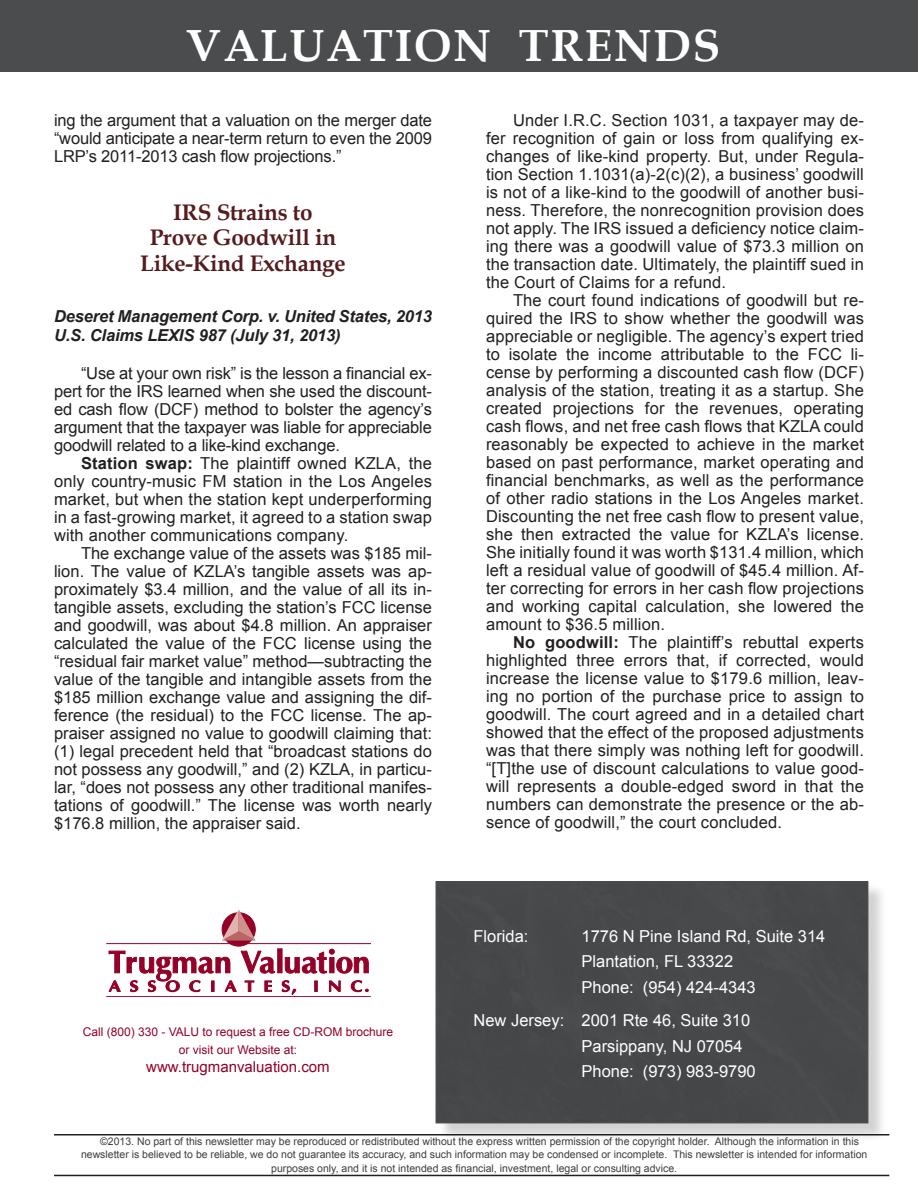
<style>
.page{position:relative;width:918px;height:1188px;background:#fff}
.page>*{position:absolute;margin:0;border:0;box-sizing:border-box;transform-origin:0 0}
.t1{font:700 45px "Book Antiqua";letter-spacing:.04em;color:#fff}
.t2{font:700 22.5px "Book Antiqua";letter-spacing:-.01em;color:#571b1e}
.t3{font:16.5px/18px "Arial";letter-spacing:.01em;color:#231f20;text-align:justify}
.Body_text_w_indent_n{font:16.5px/25.5px "Arial";color:#fff}
.t4{font:italic 700 16.5px/19.5px "Arial";letter-spacing:-.01em;color:#231f20}
.t5{font:15px "Arial";color:#930128}
.t6{font:12px/18px "Arial";color:#930128;text-align:center}
.Body_text_w_indent_n-2{font:10.5px "Arial";color:#3e3e3f}
.s1{font-weight:700}
</style>
<div class="page">
<div style="left:0;top:1px;width:918px;height:71px;background:#4b4c4d"></div>
<hr style="left:54px;top:1134px;width:835px;height:2px;background:#231f20">
<hr style="left:54px;top:1175px;width:835px;height:1px;background:#231f20">
<div style="left:438px;top:883px;width:449px;height:259px;background:#231f20;opacity:.2"></div>
<div style="left:439px;top:884px;width:426px;height:236px;background:#474849"></div>
<div style="left:436px;top:881px;width:432px;height:242px;border:2px solid #4b4c4d"></div>
<div style="left:222px;top:913px;width:33px;height:33px;background:#930128;border-radius:50%"></div>
<div style="left:222px;top:913px;width:33px;height:33px;border:1px solid #930128;border-radius:50%"></div>
<svg style="left:222px;top:909px;width:34px;height:32px"></svg>
<hr style="left:106px;top:943px;width:265px;height:1px;background:#930128">
<hr style="left:106px;top:996px;width:265px;height:1px;background:#930128">
<svg style="left:109px;top:949px;width:260px;height:46px"></svg>
<p class="t1" style="left:187px;top:15px;width:535px">VALUATION TRENDS</p>
<p class="t3" style="left:54px;top:112px;width:379px">ing the argument that a valuation on the merger date “would anticipate a near-term return to even the 2009<br>LRP’s 2011-2013 cash flow projections.”</p>
<p class="t2" style="left:173px;top:197px;width:141px">IRS Strains to</p>
<p class="t2" style="left:150px;top:222px;width:188px">Prove Goodwill in</p>
<p class="t2" style="left:140px;top:248px;width:207px">Like-Kind Exchange</p>
<p class="t4" style="left:54px;top:307px;width:379px">Deseret Management Corp. v. United States, 2013<br>U.S. Claims LEXIS 987 (July 31, 2013)</p>
<p class="t3" style="left:54px;top:364px;width:379px;text-indent:27px">“Use at your own risk” is the lesson a financial ex&shy;pert for the IRS learned when she used the discount&shy;ed cash flow (DCF) method to bolster the agency’s argument that the taxpayer was liable for appreciable goodwill related to a like-kind exchange.</p>
<p class="t3" style="left:54px;top:454px;width:379px;text-indent:27px"><span class="s1">Station swap:</span> The plaintiff owned KZLA, the only country-music FM station in the Los Angeles market, but when the station kept underperforming in a fast-growing market, it agreed to a station swap with another communications company.</p>
<p class="t3" style="left:54px;top:544px;width:380px;text-indent:27px">The exchange value of the assets was $185 mil&shy;lion. The value of KZLA’s tangible assets was ap&shy;proximately $3.4 million, and the value of all its in&shy;tangible assets, excluding the station’s FCC license and goodwill, was about $4.8 million. An appraiser calculated the value of the FCC license using the “residual fair market value” method—subtracting the value of the tangible and intangible assets from the $185 million exchange value and assigning the dif&shy;ference (the residual) to the FCC license. The ap&shy;praiser assigned no value to goodwill claiming that: (1) legal precedent held that “broadcast stations do not possess any goodwill,” and (2) KZLA, in particu&shy;lar, “does not possess any other traditional manifes&shy;tations of goodwill.” The license was worth nearly $176.8 million, the appraiser said.</p>
<p class="t6" style="left:83px;top:1023px;width:312px">Call (800) 330 - VALU to request a free CD-ROM brochure or visit our Website at:</p>
<p class="t5" style="left:146px;top:1057px;width:185px">www.trugmanvaluation.com</p>
<p class="t3" style="left:486px;top:112px;width:379px;text-indent:27px">Under I.R.C. Section 1031, a taxpayer may de&shy;fer recognition of gain or loss from qualifying ex&shy;changes of like-kind property. But, under Regula&shy;tion Section 1.1031(a)-2(c)(2), a business’ goodwill is not of a like-kind to the goodwill of another busi&shy;ness. Therefore, the nonrecognition provision does not apply. The IRS issued a deficiency notice claim&shy;ing there was a goodwill value of $73.3 million on the transaction date. Ultimately, the plaintiff sued in the Court of Claims for a refund.</p>
<p class="t3" style="left:486px;top:292px;width:379px;text-indent:27px">The court found indications of goodwill but re&shy;quired the IRS to show whether the goodwill was appreciable or negligible. The agency’s expert tried to isolate the income attributable to the FCC li&shy;cense by performing a discounted cash flow (DCF) analysis of the station, treating it as a startup. She created projections for the revenues, operating cash flows, and net free cash flows that KZLA could reasonably be expected to achieve in the market based on past performance, market operating and financial benchmarks, as well as the performance of other radio stations in the Los Angeles market.<br>Discounting the net free cash flow to present value, she then extracted the value for KZLA’s license.<br>She initially found it was worth $131.4 million, which left a residual value of goodwill of $45.4 million. Af&shy;ter correcting for errors in her cash flow projections and working capital calculation, she lowered the amount to $36.5 million.</p>
<p class="t3" style="left:486px;top:634px;width:379px;text-indent:27px"><span class="s1">No goodwill:</span> The plaintiff’s rebuttal experts highlighted three errors that, if corrected, would increase the license value to $179.6 million, leav&shy;ing no portion of the purchase price to assign to goodwill. The court agreed and in a detailed chart showed that the effect of the proposed adjustments was that there simply was nothing left for goodwill. “[T]the use of discount calculations to value good&shy;will represents a double-edged sword in that the numbers can demonstrate the presence or the ab&shy;sence of goodwill,” the court concluded.</p>
<p class="Body_text_w_indent_n" style="left:474px;top:923px;width:57px">Florida:</p>
<p class="Body_text_w_indent_n" style="left:582px;top:923px;width:245px">1776 N Pine Island Rd, Suite 314<br>Plantation, FL 33322<br>Phone: (954) 424-4343</p>
<p class="Body_text_w_indent_n" style="left:582px;top:1008px;width:176px;text-indent:-108px">New Jersey: 2001 Rte 46, Suite 310<br>Parsippany, NJ 07054<br>Phone: (973) 983-9790</p>
<p class="Body_text_w_indent_n-2" style="left:100px;top:1134px;width:760px">©2013. No part of this newsletter may be reproduced or redistributed without the express written permission of the copyright holder. Although the information in this</p>
<p class="Body_text_w_indent_n-2" style="left:81px;top:1148px;width:788px">newsletter is believed to be reliable, we do not guarantee its accuracy, and such information may be condensed or incomplete. This newsletter is intended for information</p>
<p class="Body_text_w_indent_n-2" style="left:271px;top:1161px;width:408px">purposes only, and it is not intended as financial, investment, legal or consulting advice.</p>
</div>
